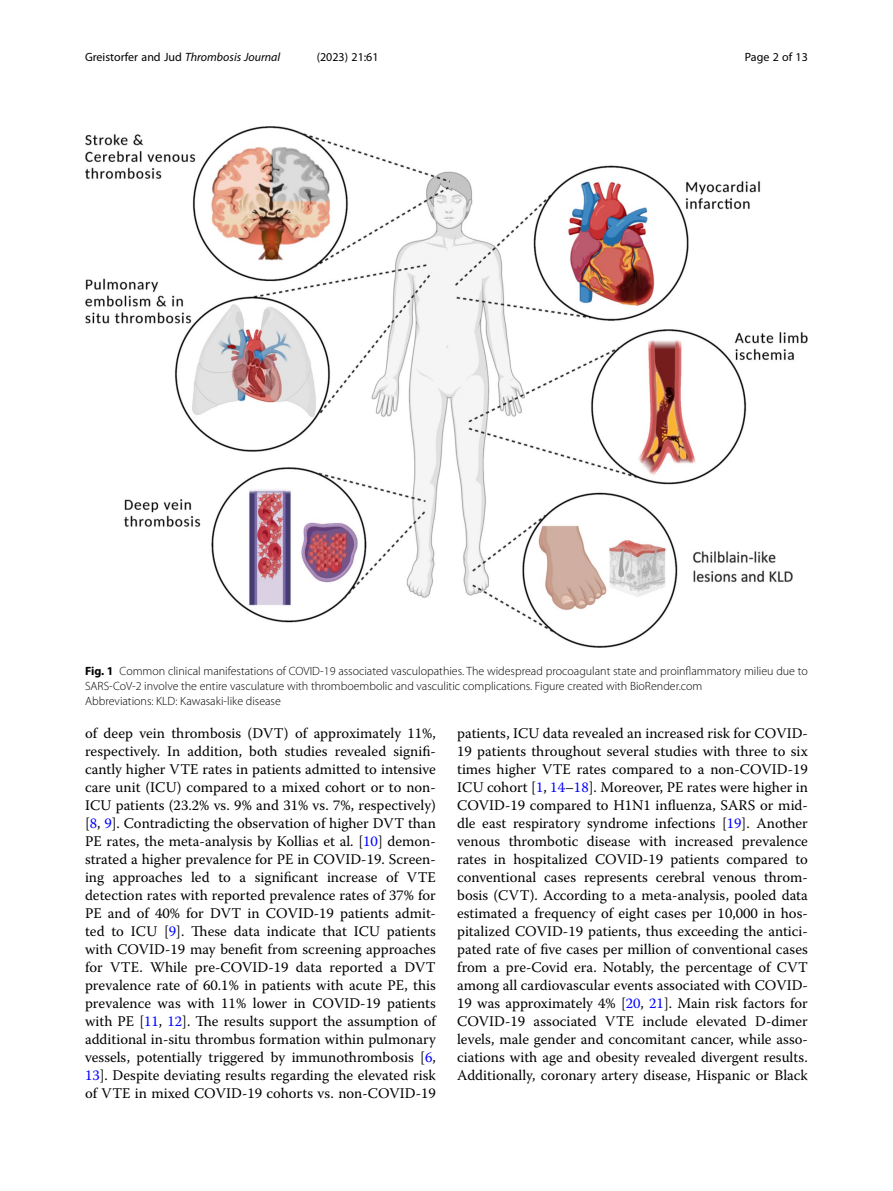
<style>
.page{position:relative;width:893px;height:1191px;background:#fff}
.page>*{position:absolute;margin:0;border:0;box-sizing:border-box;transform-origin:0 0}
.Body_Text{font:14.7px/18px "Warnock Pro";color:#000;text-align:justify}
.Figure_Caption{font:300 12px/15px "Myriad Pro";color:#000}
.t1{font:12px "Myriad Pro";color:#000}
.s1{font-style:italic}
.s2{font-weight:700}
.s3{color:#00f}
</style>
<div class="page">
<img style="left:85px;top:126px;width:723px;height:521px">
<p class="t1" style="left:85px;top:50px;width:197px">Greistorfer and Jud <span class="s1">Thrombosis Journal</span></p>
<p class="t1" style="left:317px;top:50px;width:63px">(2023) 21:61</p>
<p class="t1" style="left:745px;top:50px;width:65px">Page 2 of 13</p>
<p class="Figure_Caption" style="left:85px;top:663px;width:724px"><span class="s2">Fig. 1</span> Common clinical manifestations of COVID-19 associated vasculopathies. The widespread procoagulant state and proinflammatory milieu due to<br>SARS-CoV-2 involve the entire vasculature with thromboembolic and vasculitic complications. Figure created with BioRender.com</p>
<p class="Figure_Caption" style="left:85px;top:693px;width:197px">Abbreviations: KLD: Kawasaki-like disease</p>
<p class="Body_Text" style="left:85px;top:724px;width:352px">of deep vein thrombosis (DVT) of approximately 11%, respectively. In addition, both studies revealed signifi&shy;cantly higher VTE rates in patients admitted to intensive care unit (ICU) compared to a mixed cohort or to non-ICU patients (23.2% vs. 9% and 31% vs. 7%, respectively) [<span class="s3">8</span>, <span class="s3">9</span>]. Contradicting the observation of higher DVT than PE rates, the meta-analysis by Kollias et al. [<span class="s3">10</span>] demon&shy;strated a higher prevalence for PE in COVID-19. Screen&shy;ing approaches led to a significant increase of VTE detection rates with reported prevalence rates of 37% for PE and of 40% for DVT in COVID-19 patients admit&shy;ted to ICU [<span class="s3">9</span>]. These data indicate that ICU patients with COVID-19 may benefit from screening approaches for VTE. While pre-COVID-19 data reported a DVT prevalence rate of 60.1% in patients with acute PE, this prevalence was with 11% lower in COVID-19 patients with PE [<span class="s3">11</span>, <span class="s3">12</span>]. The results support the assumption of additional in-situ thrombus formation within pulmonary vessels, potentially triggered by immunothrombosis [<span class="s3">6</span>, <span class="s3">13</span>]. Despite deviating results regarding the elevated risk of VTE in mixed COVID-19 cohorts vs. non-COVID-19</p>
<p class="Body_Text" style="left:457px;top:724px;width:352px">patients, ICU data revealed an increased risk for COVID-19 patients throughout several studies with three to six times higher VTE rates compared to a non-COVID-19<br>ICU cohort [<span class="s3">1</span>, <span class="s3">14</span>–<span class="s3">18</span>]. Moreover, PE rates were higher in COVID-19 compared to H1N1 influenza, SARS or mid&shy;dle east respiratory syndrome infections [<span class="s3">19</span>]. Another venous thrombotic disease with increased prevalence rates in hospitalized COVID-19 patients compared to conventional cases represents cerebral venous throm&shy;bosis (CVT). According to a meta-analysis, pooled data estimated a frequency of eight cases per 10,000 in hos&shy;pitalized COVID-19 patients, thus exceeding the antici&shy;pated rate of five cases per million of conventional cases from a pre-Covid era. Notably, the percentage of CVT among all cardiovascular events associated with COVID-19 was approximately 4% [<span class="s3">20</span>, <span class="s3">21</span>]. Main risk factors for COVID-19 associated VTE include elevated D-dimer levels, male gender and concomitant cancer, while asso&shy;ciations with age and obesity revealed divergent results.<br>Additionally, coronary artery disease, Hispanic or Black</p>
</div>
